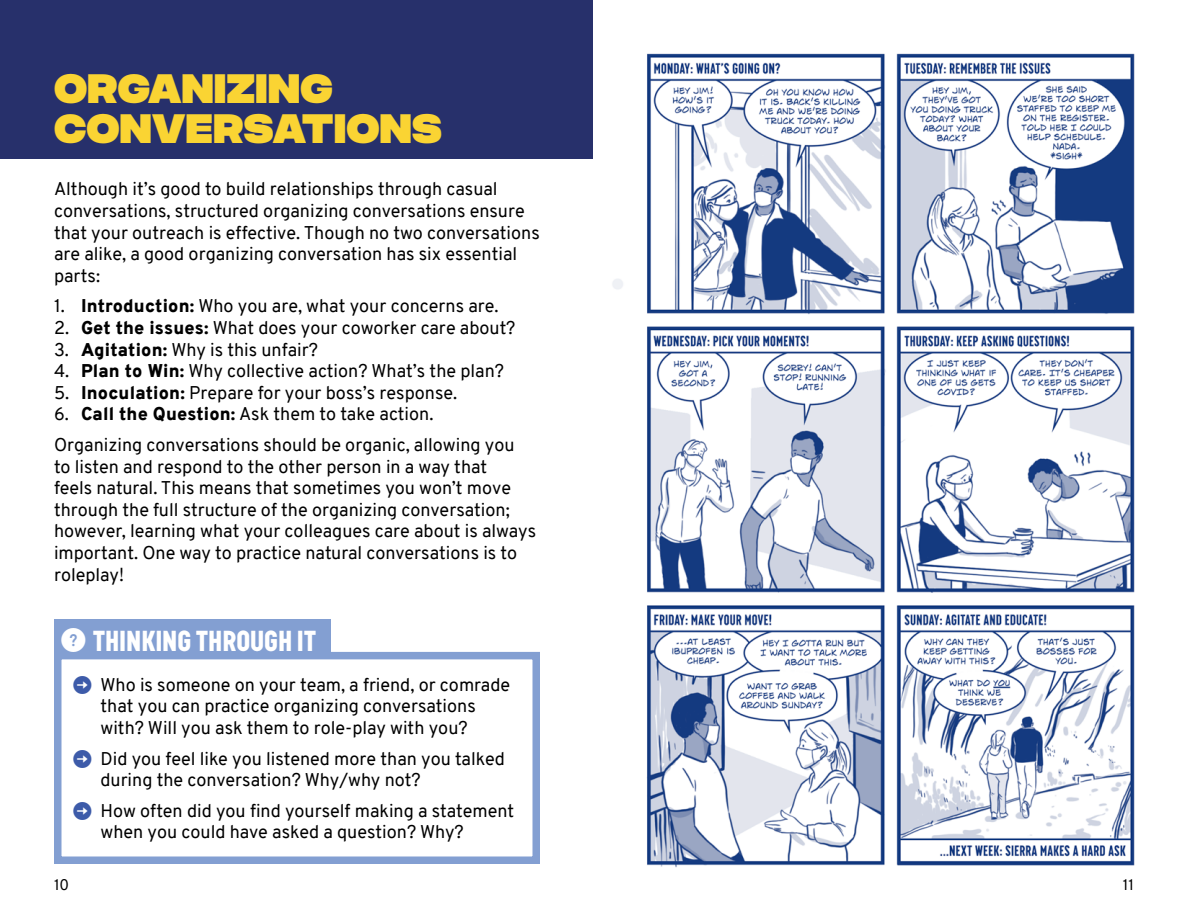
<style>
.page{position:relative;width:1188px;height:918px;background:#fff}
.page>*{position:absolute;margin:0;border:0;box-sizing:border-box;transform-origin:0 0}
.t1{font:900 40.5px/40.5px "Folsom";color:#fad433}
.t2{font:900 28.5px "Graph";letter-spacing:.02em;color:#fff}
.t3{font:18px/21.6px "Overpass";color:#000}
.t4{font:15px "Overpass";color:#000}
.s1{font-weight:900}
.s2{font-family:"iconmonstr iconic font";font-weight:400;font-size:24px}
</style>
<div class="page">
<div style="left:0;top:0;width:594px;height:159px;background:#27306b"></div>
<div style="left:54px;top:652px;width:486px;height:212px;border:8px solid #839fd2"></div>
<div style="left:54px;top:620px;width:276px;height:38px;background:#839fd2"></div>
<img style="left:612px;top:53px;width:523px;height:815px">
<h1 class="t1" style="left:54px;top:65px;width:390px">ORGANIZING<br>CONVERSATIONS</h1>
<p class="t3" style="left:54px;top:178px;width:487px">Although it’s good to build relationships through casual conversations, structured organizing conversations ensure that your outreach is effective. Though no two conversations are alike, a good organizing conversation has six essential parts:</p>
<p class="t3" style="left:54px;top:295px;width:446px">1. <span class="s1">Introduction:</span> Who you are, what your concerns are.</p>
<p class="t3" style="left:54px;top:317px;width:463px">2. <span class="s1">Get the issues:</span> What does your coworker care about?</p>
<p class="t3" style="left:54px;top:339px;width:265px">3. <span class="s1">Agitation:</span> Why is this unfair?</p>
<p class="t3" style="left:54px;top:360px;width:452px">4. <span class="s1">Plan to Win:</span> Why collective action? What’s the plan?</p>
<p class="t3" style="left:54px;top:382px;width:405px">5. <span class="s1">Inoculation:</span> Prepare for your boss’s response.</p>
<p class="t3" style="left:54px;top:399px;width:462px;line-height:30.6px">6. <span class="s1">Call the Question:</span> Ask them to take action.<br>Organizing conversations should be organic, allowing you</p>
<p class="t3" style="left:54px;top:456px;width:484px">to listen and respond to the other person in a way that<br>feels natural. This means that sometimes you won’t move through the full structure of the organizing conversation; however, learning what your colleagues care about is always important. One way to practice natural conversations is to roleplay!</p>
<h2 class="t2" style="left:62px;top:624px;width:256px"><span class="s2">P</span> THINKING THROUGH IT</h2>
<p class="t4" style="left:54px;top:874px;width:17px">10</p>
<p class="t3" style="left:100px;top:674px;width:411px">Who is someone on your team, a friend, or comrade that you can practice organizing conversations with? Will you ask them to role-play with you?</p>
<p class="t3" style="left:100px;top:748px;width:406px">Did you feel like you listened more than you talked during the conversation? Why/why not?</p>
<p class="t3" style="left:100px;top:800px;width:415px">How often did you find yourself making a statement when you could have asked a question? Why?</p>
<p class="t4" style="left:1123px;top:874px;width:13px">11</p>
</div>
